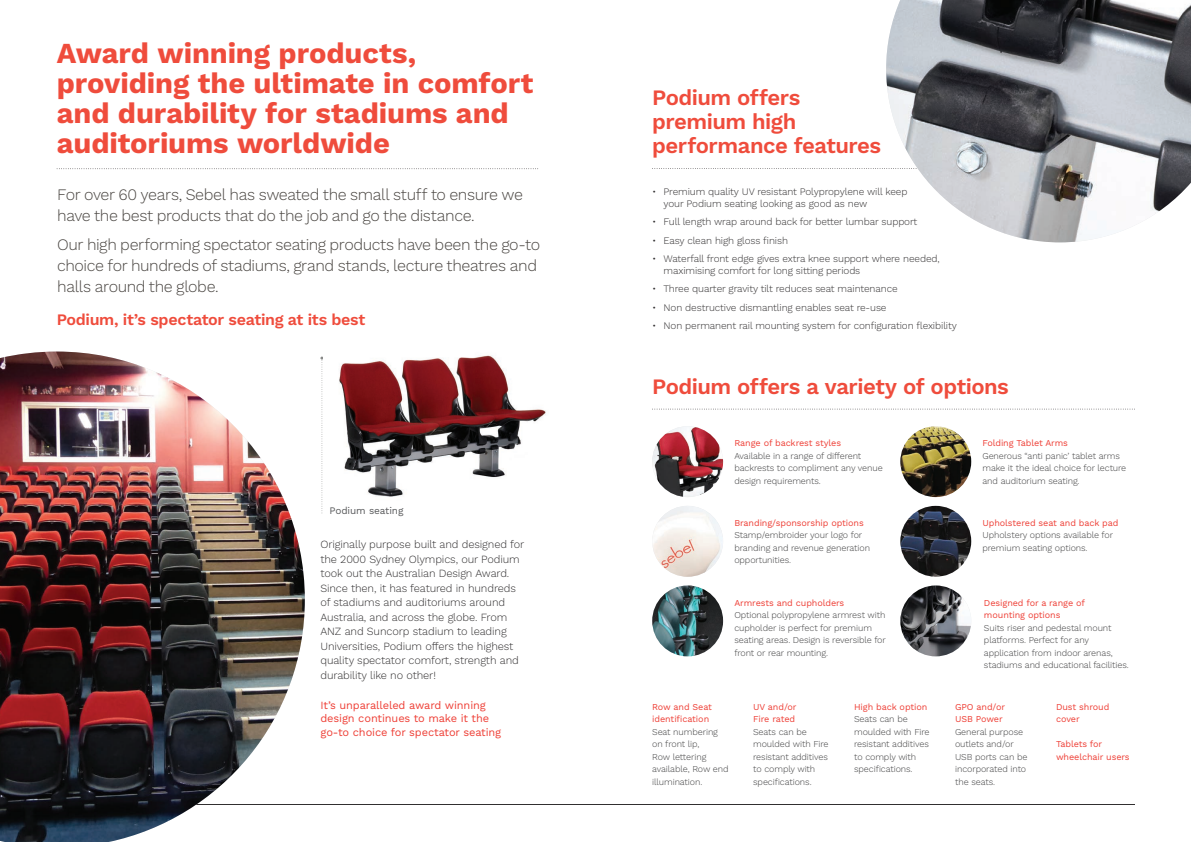
<style>
.page{position:relative;width:1191px;height:842px;background:#fff}
.page>*{position:absolute;margin:0;border:0;box-sizing:border-box;transform-origin:0 0}
.t1{font:700 29px/30px "Work Sans";letter-spacing:-.005em;color:#ef4c3c}
.t2{font:600 22px/24px "Work Sans";letter-spacing:-.025em;color:#ef4c3c}
.t3{font:300 16px/21px "Work Sans";letter-spacing:-.025em;color:#494541}
.t4{font:600 16px "Work Sans";letter-spacing:-.02em;color:#ef4c3c}
.t5{font:300 11px/14.5px "Work Sans";letter-spacing:-.01em;color:#312f30}
.t6{font:11px/13.5px "Work Sans";letter-spacing:-.01em;color:#ee3e35}
.t7{font:300 10px/12.5px "Work Sans";letter-spacing:-.01em;color:#312f30}
.t8{font:10px "Work Sans";letter-spacing:-.01em;color:#57585a}
.t9{font:300 9px/12.5px "Work Sans";letter-spacing:-.01em;color:#3e3e3f}
.t10{font:9px/12.5px "Work Sans";letter-spacing:-.01em;color:#ee3e35}
</style>
<div class="page">
<hr style="left:51px;top:804px;width:1083px;height:1px;background:#312f30">
<svg style="left:57px;top:168px;width:481px;height:1px"></svg>
<svg style="left:652px;top:168px;width:233px;height:1px"></svg>
<svg style="left:652px;top:409px;width:481px;height:1px"></svg>
<img style="left:0;top:351px;width:305px;height:491px">
<img style="left:886px;top:0;width:305px;height:242px">
<img style="left:652px;top:426px;width:71px;height:71px;border-radius:35px">
<img style="left:900px;top:426px;width:71px;height:71px;border-radius:35px">
<img style="left:900px;top:506px;width:71px;height:71px;border-radius:35px">
<img style="left:652px;top:585px;width:71px;height:71px;border-radius:35px">
<img style="left:900px;top:585px;width:71px;height:71px;border-radius:35px">
<svg style="left:320px;top:357px;width:3px;height:156px"></svg>
<img style="left:339px;top:355px;width:207px;height:142px">
<img style="left:652px;top:506px;width:71px;height:71px;border-radius:35px">
<h1 class="t1" style="left:57px;top:40px;width:478px">Award winning products, providing the ultimate in comfort and durability for stadiums and auditoriums worldwide</h1>
<h3 class="t3" style="left:57px;top:184px;width:467px">For over 60 years, Sebel has sweated the small stuff to ensure we have the best products that do the job and go the distance.</h3>
<h3 class="t3" style="left:57px;top:235px;width:484px">Our high performing spectator seating products have been the go-to choice for hundreds of stadiums, grand stands, lecture theatres and halls around the globe.</h3>
<h3 class="t4" style="left:57px;top:310px;width:310px">Podium, it’s spectator seating at its best</h3>
<p class="t8" style="left:329px;top:505px;width:75px">Podium seating</p>
<p class="t5" style="left:320px;top:538px;width:205px">Originally purpose built and designed for the 2000 Sydney Olympics, our Podium took out the Australian Design Award.<br>Since then, it has featured in hundreds of stadiums and auditoriums around Australia, and across the globe. From ANZ and Suncorp stadium to leading Universities, Podium offers the highest quality spectator comfort, strength and durability like no other!</p>
<p class="t6" style="left:320px;top:698px;width:182px">It’s unparalleled award winning design continues to make it the go-to choice for spectator seating</p>
<h2 class="t2" style="left:652px;top:87px;width:230px">Podium offers premium high performance features</h2>
<p class="t7" style="left:663px;top:186px;width:245px;text-indent:-11px">• Premium quality UV resistant Polypropylene will keep your Podium seating looking as good as new</p>
<p class="t7" style="left:652px;top:216px;width:267px">• Full length wrap around back for better lumbar support</p>
<p class="t7" style="left:652px;top:234px;width:137px">• Easy clean high gloss finish</p>
<p class="t7" style="left:663px;top:253px;width:278px;text-indent:-11px">• Waterfall front edge gives extra knee support where needed, maximising comfort for long sitting periods</p>
<p class="t7" style="left:652px;top:283px;width:247px">• Three quarter gravity tilt reduces seat maintenance</p>
<p class="t7" style="left:652px;top:301px;width:236px">• Non destructive dismantling enables seat re-use</p>
<p class="t7" style="left:652px;top:320px;width:306px">• Non permanent rail mounting system for configuration flexibility</p>
<h2 class="t2" style="left:652px;top:375px;width:358px">Podium offers a variety of options</h2>
<p class="t10" style="left:734px;top:437px;width:108px">Range of backrest styles</p>
<p class="t9" style="left:734px;top:450px;width:150px">Available in a range of different backrests to compliment any venue design requirements.</p>
<p class="t10" style="left:734px;top:517px;width:131px">Branding/sponsorship options</p>
<p class="t9" style="left:734px;top:529px;width:137px">Stamp/embroider your logo for branding and revenue generation opportunities.</p>
<p class="t10" style="left:734px;top:597px;width:111px">Armrests and cupholders</p>
<p class="t9" style="left:734px;top:609px;width:153px">Optional polypropylene armrest with cupholder is perfect for premium seating areas. Design is reversible for front or rear mounting.</p>
<p class="t10" style="left:652px;top:701px;width:61px">Row and Seat identification</p>
<p class="t9" style="left:652px;top:726px;width:78px">Seat numbering on front lip,<br>Row lettering available, Row end illumination.</p>
<p class="t10" style="left:753px;top:701px;width:45px">UV and/or<br>Fire rated</p>
<p class="t9" style="left:753px;top:726px;width:77px">Seats can be moulded with Fire resistant additives to comply with specifications.</p>
<p class="t10" style="left:854px;top:701px;width:75px">High back option</p>
<p class="t9" style="left:854px;top:713px;width:77px">Seats can be moulded with Fire resistant additives to comply with specifications.</p>
<p class="t10" style="left:982px;top:437px;width:87px">Folding Tablet Arms</p>
<p class="t9" style="left:982px;top:450px;width:145px">Generous “anti panic’ tablet arms make it the ideal choice for lecture and auditorium seating.</p>
<p class="t10" style="left:982px;top:517px;width:137px">Upholstered seat and back pad</p>
<p class="t9" style="left:982px;top:529px;width:132px">Upholstery options available for premium seating options.</p>
<p class="t10" style="left:984px;top:597px;width:102px">Designed for a range of mounting options</p>
<p class="t9" style="left:984px;top:622px;width:146px">Suits riser and pedestal mount platforms. Perfect for any application from indoor arenas, stadiums and educational facilities.</p>
<p class="t10" style="left:955px;top:701px;width:52px">GPO and/or<br>USB Power</p>
<p class="t9" style="left:955px;top:726px;width:74px">General purpose outlets and/or<br>USB ports can be incorporated into the seats.</p>
<p class="t10" style="left:1056px;top:701px;width:55px">Dust shroud cover</p>
<p class="t10" style="left:1056px;top:738px;width:75px">Tablets for wheelchair users</p>
</div>
